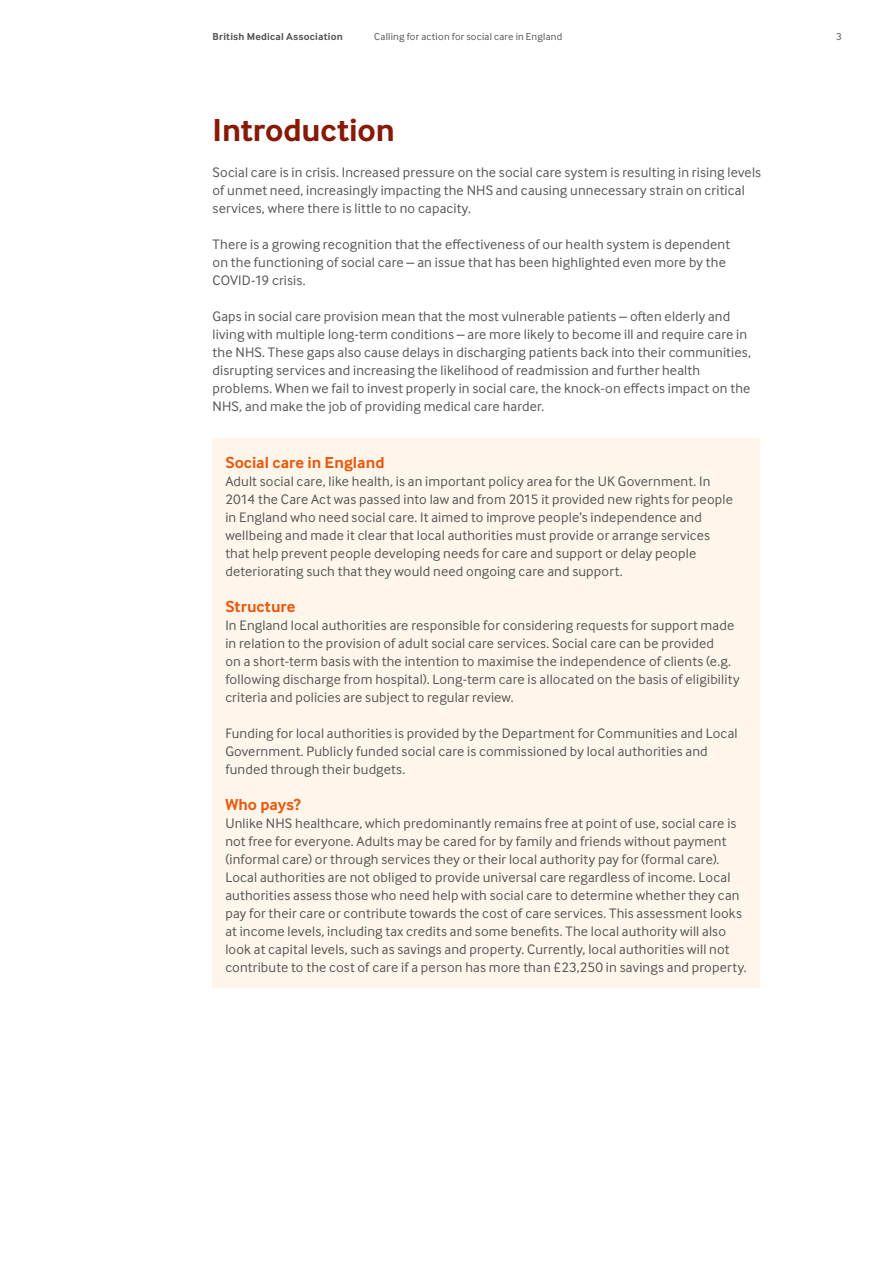
<style>
.page{position:relative;width:893px;height:1263px;background:#fff}
.page>*{position:absolute;margin:0;border:0;box-sizing:border-box;transform-origin:0 0}
.t1{font:700 33px "Inter Face";letter-spacing:-.005em;color:#861a06}
.t2{font:700 16.5px "Inter Face";color:#ea580c}
.t3{font:14.25px/18px "Inter Face";letter-spacing:.01em;color:#575756}
.t4{font:10.5px "Inter Face";letter-spacing:.025em;color:#575756}
.t5{font:700 10.5px "Inter Face";letter-spacing:.02em;color:#575756}
</style>
<div class="page">
<div style="left:213px;top:438px;width:547px;height:549px;background:#fff6eb"></div>
<p class="t5" style="left:213px;top:30px;width:132px">British Medical Association</p>
<p class="t4" style="left:374px;top:31px;width:190px">Calling for action for social care in England</p>
<p class="t4" style="left:836px;top:31px;width:7px">3</p>
<h1 class="t1" style="left:213px;top:111px;width:184px">Introduction</h1>
<p class="t3" style="left:213px;top:163px;width:550px">Social care is in crisis. Increased pressure on the social care system is resulting in rising levels of unmet need, increasingly impacting the NHS and causing unnecessary strain on critical services, where there is little to no capacity.</p>
<p class="t3" style="left:213px;top:235px;width:519px">There is a growing recognition that the effectiveness of our health system is dependent on the functioning of social care – an issue that has been highlighted even more by the<br>COVID-19 crisis.</p>
<p class="t3" style="left:213px;top:307px;width:540px">Gaps in social care provision mean that the most vulnerable patients – often elderly and living with multiple long-term conditions – are more likely to become ill and require care in the NHS. These gaps also cause delays in discharging patients back into their communities, disrupting services and increasing the likelihood of readmission and further health problems. When we fail to invest properly in social care, the knock-on effects impact on the NHS, and make the job of providing medical care harder.</p>
<p class="t2" style="left:225px;top:453px;width:161px">Social care in England</p>
<p class="t3" style="left:225px;top:472px;width:509px">Adult social care, like health, is an important policy area for the UK Government. In 2014 the Care Act was passed into law and from 2015 it provided new rights for people in England who need social care. It aimed to improve people’s independence and wellbeing and made it clear that local authorities must provide or arrange services that help prevent people developing needs for care and support or delay people deteriorating such that they would need ongoing care and support.</p>
<p class="t2" style="left:225px;top:597px;width:72px">Structure</p>
<p class="t3" style="left:225px;top:616px;width:516px">In England local authorities are responsible for considering requests for support made in relation to the provision of adult social care services. Social care can be provided<br>on a short-term basis with the intention to maximise the independence of clients (e.g. following discharge from hospital). Long-term care is allocated on the basis of eligibility criteria and policies are subject to regular review.</p>
<p class="t3" style="left:225px;top:724px;width:514px">Funding for local authorities is provided by the Department for Communities and Local<br>Government. Publicly funded social care is commissioned by local authorities and funded through their budgets.</p>
<p class="t2" style="left:225px;top:795px;width:77px">Who pays?</p>
<p class="t3" style="left:225px;top:814px;width:523px">Unlike NHS healthcare, which predominantly remains free at point of use, social care is not free for everyone. Adults may be cared for by family and friends without payment (informal care) or through services they or their local authority pay for (formal care).<br>Local authorities are not obliged to provide universal care regardless of income. Local authorities assess those who need help with social care to determine whether they can pay for their care or contribute towards the cost of care services. This assessment looks at income levels, including tax credits and some benefits. The local authority will also look at capital levels, such as savings and property. Currently, local authorities will not contribute to the cost of care if a person has more than £23,250 in savings and property.</p>
</div>
